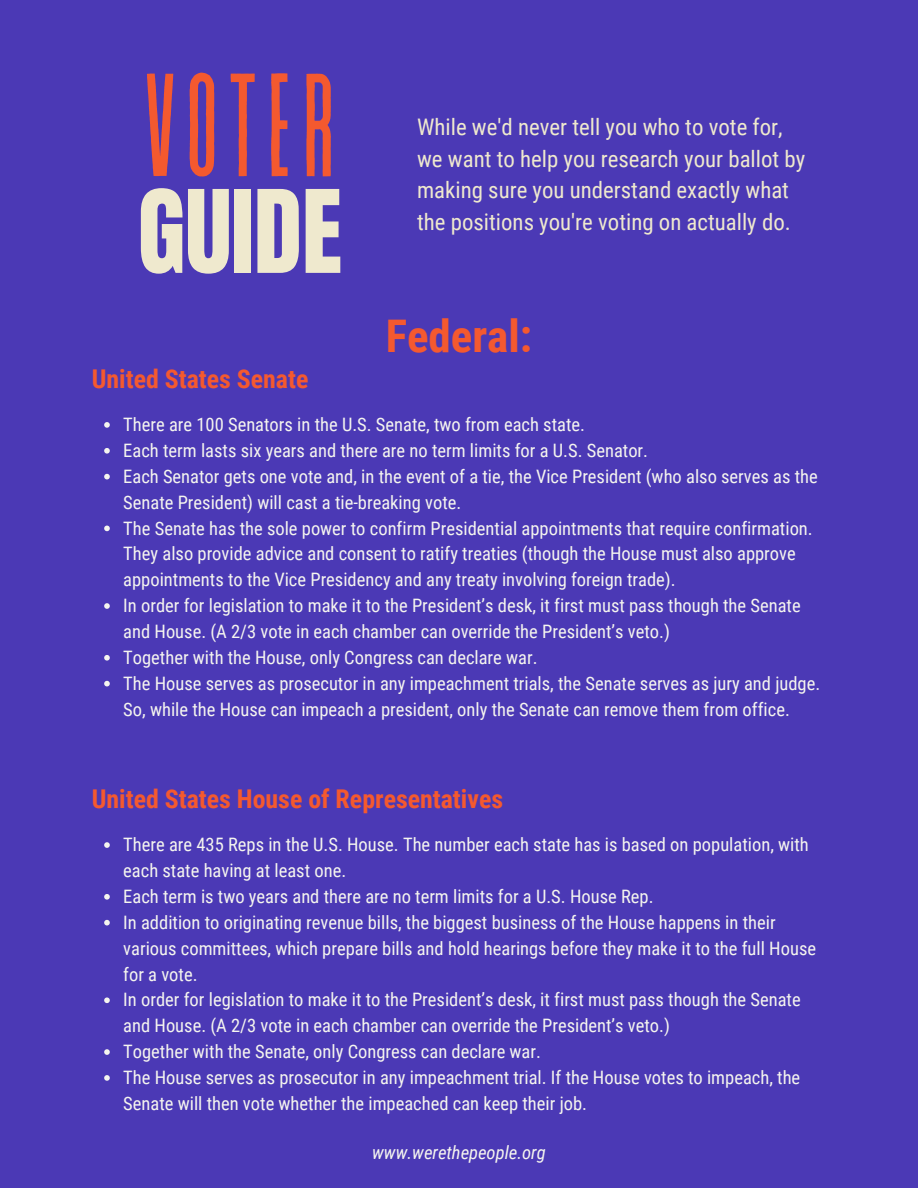
<style>
.page{position:relative;width:918px;height:1188px;background:#4b39b5}
.page>*{position:absolute;margin:0;border:0;box-sizing:border-box;transform-origin:0 0}
.t1{font:146.4px "Revive 80 Tall";letter-spacing:.055em;color:#f4592f}
.t2{font:97.8px "Anton";color:#efe9ce}
.t3{font:700 45px "Roboto Condensed";color:#f4592f}
.t4{font:700 25.8px "Roboto Condensed";color:#f4592f}
.t5{font:22.8px/31.5px "Roboto Condensed";color:#efe9ce}
.t6{font:18.45px/25.8px "Roboto Condensed";color:#f5f5ef}
.t7{font:italic 18.45px "Roboto Condensed";color:#f5f5ef}
</style>
<div class="page">
<svg style="left:104px;top:422px;width:6px;height:6px"></svg>
<svg style="left:104px;top:448px;width:6px;height:6px"></svg>
<svg style="left:104px;top:474px;width:6px;height:5px"></svg>
<svg style="left:104px;top:526px;width:6px;height:5px"></svg>
<svg style="left:104px;top:603px;width:6px;height:6px"></svg>
<svg style="left:104px;top:655px;width:6px;height:6px"></svg>
<svg style="left:104px;top:681px;width:6px;height:5px"></svg>
<svg style="left:104px;top:842px;width:6px;height:6px"></svg>
<svg style="left:104px;top:894px;width:6px;height:6px"></svg>
<svg style="left:104px;top:920px;width:6px;height:5px"></svg>
<svg style="left:104px;top:997px;width:6px;height:6px"></svg>
<svg style="left:104px;top:1049px;width:6px;height:6px"></svg>
<svg style="left:104px;top:1075px;width:6px;height:6px"></svg>
<h1 class="t1" style="left:144px;top:50px;width:194px">VOTER</h1>
<h2 class="t2" style="left:138px;top:162px;width:206px">GUIDE</h2>
<p class="t5" style="left:417px;top:111px;width:390px">While we'd never tell you who to vote for, we want to help you research your ballot by making sure you understand exactly what the positions you're voting on actually do.</p>
<h3 class="t3" style="left:386px;top:310px;width:148px">Federal:</h3>
<h3 class="t4" style="left:92px;top:364px;width:218px">United States Senate</h3>
<p class="t6" style="left:123px;top:412px;width:698px">There are 100 Senators in the U.S. Senate, two from each state.<br>Each term lasts six years and there are no term limits for a U.S. Senator.<br>Each Senator gets one vote and, in the event of a tie, the Vice President (who also serves as the Senate President) will cast a tie-breaking vote.<br>The Senate has the sole power to confirm Presidential appointments that require confirmation.<br>They also provide advice and consent to ratify treaties (though the House must also approve appointments to the Vice Presidency and any treaty involving foreign trade).<br>In order for legislation to make it to the President’s desk, it first must pass though the Senate and House. (A 2/3 vote in each chamber can override the President’s veto.)<br>Together with the House, only Congress can declare war.<br>The House serves as prosecutor in any impeachment trials, the Senate serves as jury and judge.<br>So, while the House can impeach a president, only the Senate can remove them from office.</p>
<h3 class="t4" style="left:92px;top:784px;width:413px">United States House of Representatives</h3>
<p class="t6" style="left:123px;top:832px;width:694px">There are 435 Reps in the U.S. House. The number each state has is based on population, with each state having at least one.<br>Each term is two years and there are no term limits for a U.S. House Rep.<br>In addition to originating revenue bills, the biggest business of the House happens in their various committees, which prepare bills and hold hearings before they make it to the full House for a vote.<br>In order for legislation to make it to the President’s desk, it first must pass though the Senate and House. (A 2/3 vote in each chamber can override the President’s veto.)<br>Together with the Senate, only Congress can declare war.<br>The House serves as prosecutor in any impeachment trial. If the House votes to impeach, the Senate will then vote whether the impeached can keep their job.</p>
<p class="t7" style="left:372px;top:1142px;width:175px">www.werethepeople.org</p>
</div>
